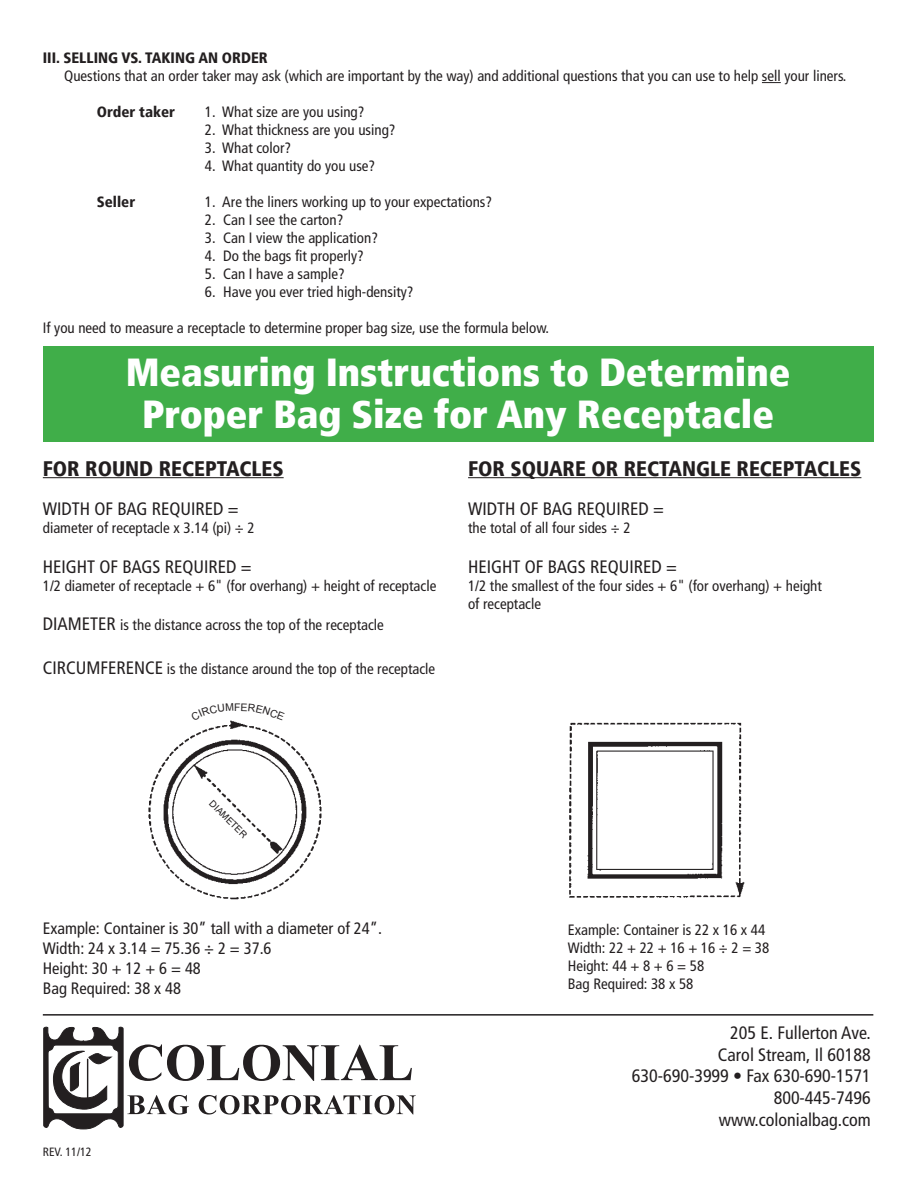
<style>
.page{position:relative;width:918px;height:1188px;background:#fff}
.page>*{position:absolute;margin:0;border:0;box-sizing:border-box;transform-origin:0 0}
.Heading_1{font:900 condensed 39px/42.3px "Frutiger LT";color:#fff;text-align:center}
.t1{font:900 condensed 21px "Frutiger LT";color:#231f20}
.t2{font:condensed 18px "Frutiger LT";color:#231f20}
.t3{font:condensed 16.5px "Frutiger LT";color:#231f20}
.t4{font:condensed 15px/18px "Frutiger LT";color:#231f20}
.t5{font:900 condensed 15px "Frutiger LT";color:#231f20}
.t6{font:condensed 12px "Frutiger LT";color:#231f20}
.t7{font:10.5px "Raavi";color:#231f20}
.t8{font:10.5px "Arial";color:#231f20}
.s1{font-size:18px}
</style>
<div class="page">
<svg style="left:762px;top:82px;width:19px;height:1px"></svg>
<hr style="left:43px;top:477px;width:241px;height:1px;background:#231f20">
<hr style="left:468px;top:477px;width:393px;height:1px;background:#231f20">
<img style="left:148px;top:721px;width:597px;height:179px">
<div style="left:43px;top:347px;width:830px;height:95px;background:#40ae49"></div>
<hr style="left:43px;top:1014px;width:830px;height:2px;background:#231f20">
<svg style="left:44px;top:1027px;width:372px;height:103px"></svg>
<p class="t5" style="left:43px;top:49px;width:226px">III. SELLING VS. TAKING AN ORDER</p>
<p class="t4" style="left:64px;top:67px;width:784px">Questions that an order taker may ask (which are important by the way) and additional questions that you can use to help sell your liners.</p>
<p class="t5" style="left:97px;top:103px;width:80px">Order taker</p>
<p class="t4" style="left:205px;top:103px;width:161px">1. What size are you using?</p>
<p class="t4" style="left:205px;top:121px;width:192px">2. What thickness are you using?</p>
<p class="t4" style="left:205px;top:139px;width:88px">3. What color?</p>
<p class="t4" style="left:205px;top:157px;width:172px">4. What quantity do you use?</p>
<p class="t5" style="left:97px;top:193px;width:40px">Seller</p>
<p class="t4" style="left:205px;top:193px;width:289px">1. Are the liners working up to your expectations?</p>
<p class="t4" style="left:205px;top:211px;width:140px">2. Can I see the carton?</p>
<p class="t4" style="left:205px;top:229px;width:175px">3. Can I view the application?</p>
<p class="t4" style="left:205px;top:247px;width:161px">4. Do the bags fit properly?</p>
<p class="t4" style="left:205px;top:265px;width:141px">5. Can I have a sample?</p>
<p class="t4" style="left:205px;top:283px;width:210px">6. Have you ever tried high-density?</p>
<p class="t4" style="left:43px;top:319px;width:508px">If you need to measure a receptacle to determine proper bag size, use the formula below.</p>
<p class="Heading_1" style="left:126px;top:351px;width:666px">Measuring Instructions to Determine<br>Proper Bag Size for Any Receptacle</p>
<p class="t1" style="left:43px;top:456px;width:242px">FOR ROUND RECEPTACLES</p>
<p class="t2" style="left:43px;top:498px;width:197px">WIDTH OF BAG REQUIRED =</p>
<p class="t4" style="left:43px;top:519px;width:213px">diameter of receptacle x 3.14 (pi) ÷ 2</p>
<p class="t2" style="left:43px;top:556px;width:210px">HEIGHT OF BAGS REQUIRED =</p>
<p class="t4" style="left:43px;top:577px;width:395px">1/2 diameter of receptacle + 6" (for overhang) + height of receptacle</p>
<p class="t4" style="left:43px;top:616px;width:343px"><span class="s1">DIAMETER</span> is the distance across the top of the receptacle</p>
<p class="t4" style="left:43px;top:659px;width:394px"><span class="s1">CIRCUMFERENCE</span> is the distance around the top of the receptacle</p>
<p class="t8" style="left:234px;top:700px;width:8px">F</p>
<p class="t1" style="left:468px;top:456px;width:395px">FOR SQUARE OR RECTANGLE RECEPTACLES</p>
<p class="t2" style="left:468px;top:498px;width:197px">WIDTH OF BAG REQUIRED =</p>
<p class="t4" style="left:468px;top:519px;width:164px">the total of all four sides ÷ 2</p>
<p class="t2" style="left:468px;top:556px;width:210px">HEIGHT OF BAGS REQUIRED =</p>
<p class="t4" style="left:468px;top:577px;width:355px">1/2 the smallest of the four sides + 6" (for overhang) + height of receptacle</p>
<p class="t7" style="left:216px;top:797px;width:50px;rotate:45deg">DIAMETER</p>
<p class="t3" style="left:43px;top:919px;width:341px">Example: Container is 30” tall with a diameter of 24”.</p>
<p class="t3" style="left:43px;top:939px;width:230px">Width: 24 x 3.14 = 75.36 ÷ 2 = 37.6</p>
<p class="t3" style="left:43px;top:958px;width:160px">Height: 30 + 12 + 6 = 48</p>
<p class="t3" style="left:43px;top:978px;width:140px">Bag Required: 38 x 48</p>
<p class="t6" style="left:43px;top:1145px;width:50px">REV. 11/12</p>
<p class="t4" style="left:568px;top:920px;width:199px">Example: Container is 22 x 16 x 44</p>
<p class="t4" style="left:568px;top:938px;width:203px">Width: 22 + 22 + 16 + 16 ÷ 2 = 38</p>
<p class="t4" style="left:568px;top:956px;width:138px">Height: 44 + 8 + 6 = 58</p>
<p class="t4" style="left:568px;top:974px;width:127px">Bag Required: 38 x 58</p>
<p class="t2" style="left:730px;top:1022px;width:142px">205 E. Fullerton Ave.</p>
<p class="t2" style="left:718px;top:1044px;width:154px">Carol Stream, Il 60188</p>
<p class="t2" style="left:632px;top:1066px;width:240px">630-690-3999 • Fax 630-690-1571</p>
<p class="t2" style="left:774px;top:1087px;width:99px">800-445-7496</p>
<p class="t2" style="left:719px;top:1109px;width:153px">www.colonialbag.com</p>
</div>
